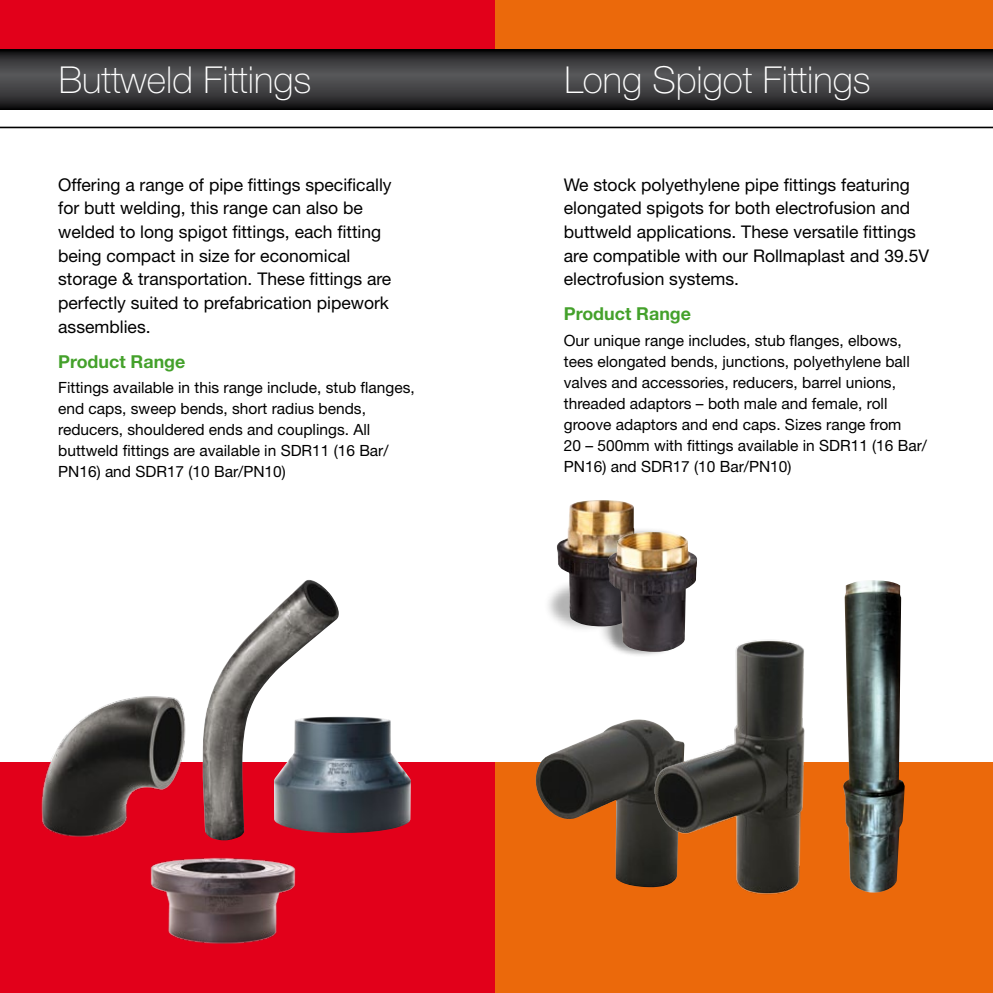
<style>
.page{position:relative;width:993px;height:993px;background:#fff}
.page>*{position:absolute;margin:0;border:0;box-sizing:border-box;transform-origin:0 0}
.t1{font:100 37.1px "Helvetica Neue";color:#fff}
.t2{font:700 17.85px "Helvetica Neue";color:#44a12b}
.t3{font:17.5px/23.6px "Helvetica Neue";color:#000}
.t4{font:15.58px/21px "Helvetica Neue";color:#000}
</style>
<div class="page">
<div style="left:542px;top:576px;width:82px;height:57px;background:#000;opacity:.3"></div>
<div style="left:0;top:0;width:495px;height:50px;background:#e2001a"></div>
<div style="left:495px;top:0;width:497px;height:50px;background:#eb690b"></div>
<svg style="left:0;top:50px;width:992px;height:59px;background:#38383a"></svg>
<hr style="left:0;top:127px;width:992px;height:1px;background:#000">
<div style="left:0;top:761px;width:495px;height:231px;background:#e2001a"></div>
<div style="left:495px;top:761px;width:497px;height:231px;background:#eb690b"></div>
<img style="left:202px;top:580px;width:136px;height:260px">
<img style="left:36px;top:696px;width:156px;height:141px">
<img style="left:150px;top:857px;width:146px;height:87px">
<img style="left:274px;top:716px;width:136px;height:116px">
<img style="left:532px;top:719px;width:111px;height:168px">
<img style="left:841px;top:580px;width:63px;height:313px">
<img style="left:556px;top:500px;width:78px;height:126px">
<div style="left:592px;top:526px;width:100px;height:130px;background:#000;opacity:.25"></div>
<img style="left:607px;top:531px;width:90px;height:120px">
<img style="left:643px;top:624px;width:183px;height:271px">
<h1 class="t1" style="left:59px;top:58px;width:254px">Buttweld Fittings</h1>
<h1 class="t1" style="left:564px;top:58px;width:307px">Long Spigot Fittings</h1>
<p class="t3" style="left:58px;top:172px;width:335px">Offering a range of pipe fittings specifically for butt welding, this range can also be welded to long spigot fittings, each fitting being compact in size for economical storage &amp; transportation. These fittings are perfectly suited to prefabrication pipework assemblies.</p>
<p class="t2" style="left:58px;top:350px;width:129px">Product Range</p>
<p class="t4" style="left:58px;top:377px;width:358px">Fittings available in this range include, stub flanges, end caps, sweep bends, short radius bends, reducers, shouldered ends and couplings. All buttweld fittings are available in SDR11 (16 Bar/ PN16) and SDR17 (10 Bar/PN10)</p>
<p class="t3" style="left:563px;top:172px;width:366px">We stock polyethylene pipe fittings featuring elongated spigots for both electrofusion and buttweld applications. These versatile fittings are compatible with our Rollmaplast and 39.5V electrofusion systems.</p>
<p class="t2" style="left:563px;top:303px;width:129px">Product Range</p>
<p class="t4" style="left:563px;top:329px;width:364px">Our unique range includes, stub flanges, elbows, tees elongated bends, junctions, polyethylene ball valves and accessories, reducers, barrel unions, threaded adaptors – both male and female, roll groove adaptors and end caps. Sizes range from<br>20 – 500mm with fittings available in SDR11 (16 Bar/ PN16) and SDR17 (10 Bar/PN10)</p>
</div>
